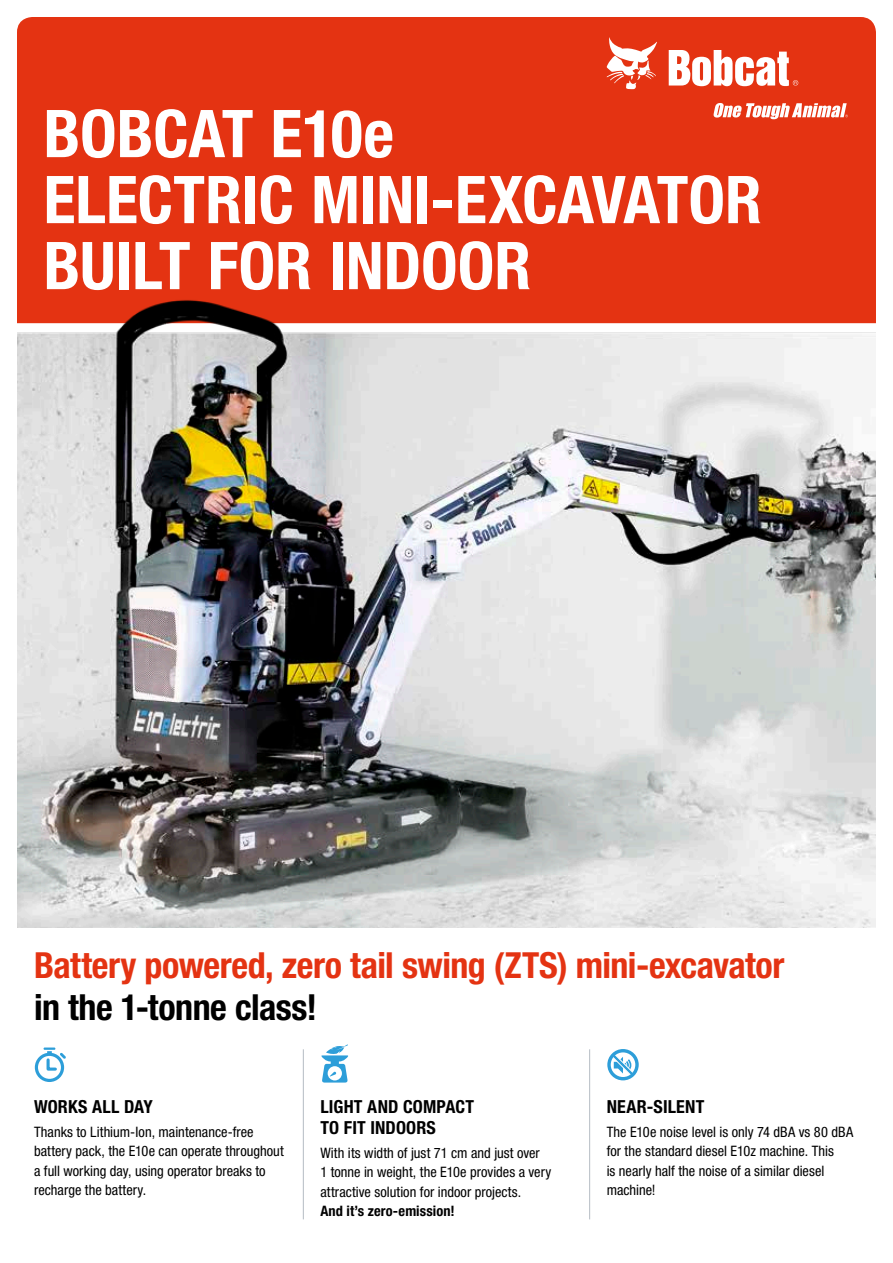
<style>
.page{position:relative;width:893px;height:1263px;background:#fff}
.page>*{position:absolute;margin:0;border:0;box-sizing:border-box;transform-origin:0 0}
.t1{font:700 condensed 66px/66px "Helvetica Neue LT Pro";letter-spacing:-.005em;color:#fff}
.t2{font:700 condensed 36px "Helvetica Neue LT Pro";letter-spacing:-.015em;color:#e43312}
.t3{font:700 condensed 36px "Helvetica Neue LT Pro";letter-spacing:-.015em;color:#000}
.t4{font:700 condensed 18px/21px "Helvetica Neue LT Pro";letter-spacing:.01em;color:#000}
.t5{font:condensed 14.4px/19.5px "Helvetica Neue LT Pro";letter-spacing:.005em;color:#000}
.t6{font:700 condensed 14.4px "Helvetica Neue LT Pro";letter-spacing:.005em;color:#000}
</style>
<div class="page">
<div style="left:17px;top:17px;width:859px;height:272px;background:#e43312"></div>
<svg style="left:669px;top:50px;width:129px;height:36px"></svg>
<svg style="left:606px;top:37px;width:51px;height:52px"></svg>
<svg style="left:713px;top:103px;width:135px;height:16px"></svg>
<img style="left:17px;top:289px;width:859px;height:638px">
<hr style="left:303px;top:1049px;width:1px;height:170px;background:#b5bcc3">
<hr style="left:589px;top:1049px;width:1px;height:170px;background:#b5bcc3">
<svg style="left:35px;top:1047px;width:31px;height:35px"></svg>
<svg style="left:321px;top:1044px;width:27px;height:38px"></svg>
<svg style="left:607px;top:1049px;width:32px;height:31px"></svg>
<h1 class="t1" style="left:44px;top:101px;width:720px">BOBCAT E10e<br>ELECTRIC MINI-EXCAVATOR<br>BUILT FOR INDOOR</h1>
<h2 class="t2" style="left:34px;top:944px;width:752px">Battery powered, zero tail swing (ZTS) mini-excavator</h2>
<h2 class="t3" style="left:34px;top:986px;width:285px">in the 1-tonne class!</h2>
<p class="t4" style="left:34px;top:1096px;width:120px">WORKS ALL DAY</p>
<p class="t5" style="left:34px;top:1122px;width:251px">Thanks to Lithium-Ion, maintenance-free battery pack, the E10e can operate throughout a full working day, using operator breaks to recharge the battery.</p>
<p class="t4" style="left:320px;top:1096px;width:155px">LIGHT AND COMPACT<br>TO FIT INDOORS</p>
<p class="t5" style="left:320px;top:1143px;width:232px">With its width of just 71 cm and just over<br>1 tonne in weight, the E10e provides a very attractive solution for indoor projects.</p>
<p class="t6" style="left:320px;top:1202px;width:136px">And it’s zero-emission!</p>
<p class="t4" style="left:607px;top:1096px;width:99px">NEAR-SILENT</p>
<p class="t5" style="left:607px;top:1122px;width:248px">The E10e noise level is only 74 dBA vs 80 dBA for the standard diesel E10z machine. This<br>is nearly half the noise of a similar diesel machine!</p>
</div>
